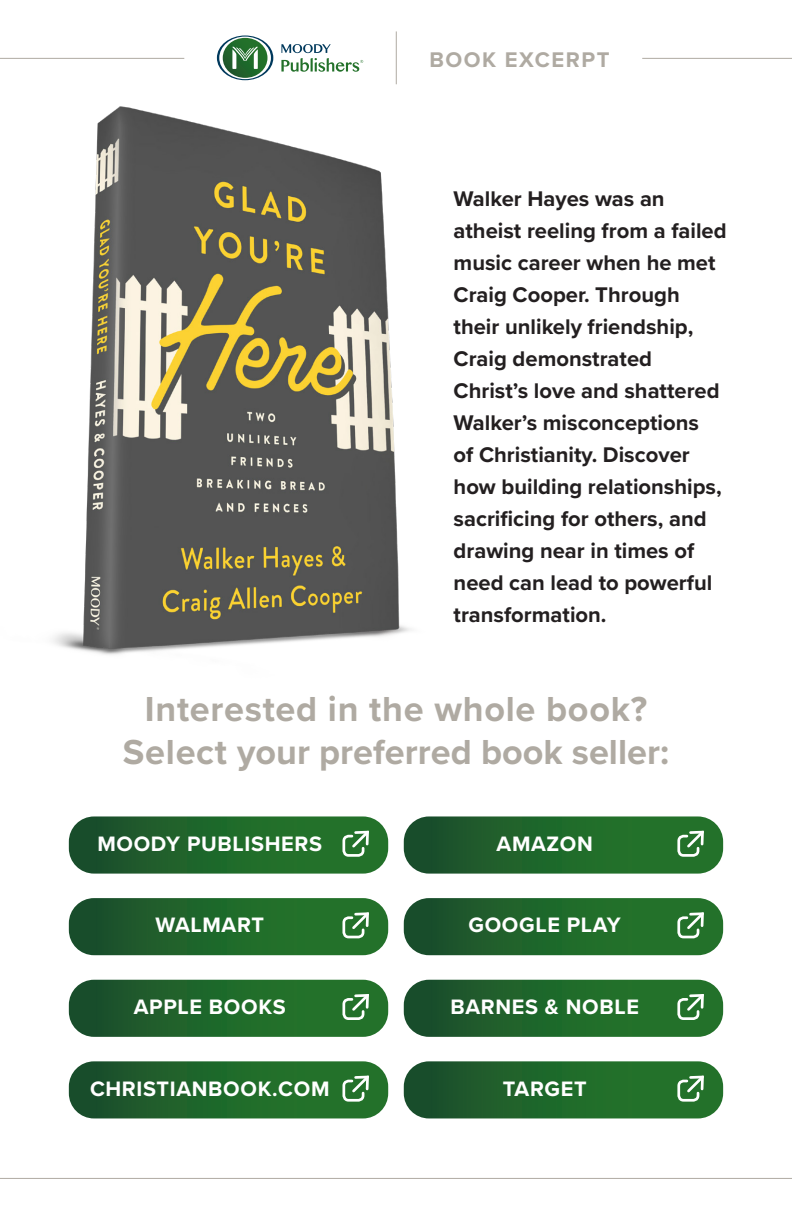
<style>
.page{position:relative;width:792px;height:1224px;background:#fff}
.page>*{position:absolute;margin:0;border:0;box-sizing:border-box;transform-origin:0 0}
.t1{font:700 36px/43.2px "Proxima Nova";letter-spacing:.02em;color:#afaaa2;text-align:center}
.t2{font:700 22px/32px "Proxima Nova";color:#231f20}
.t3{font:700 22px "Proxima Nova";letter-spacing:.07em;color:#afaaa2}
.t4{font:700 21.6px "Proxima Nova";letter-spacing:.03em;color:#fff}
</style>
<div class="page">
<hr style="left:0;top:1178px;width:792px;height:1px;background:#afaaa2">
<img style="left:53px;top:106px;width:358px;height:549px">
<svg style="left:404px;top:980px;width:319px;height:57px;background:#296c34"></svg>
<svg style="left:404px;top:1061px;width:319px;height:57px;background:#2a6c34"></svg>
<svg style="left:404px;top:898px;width:319px;height:57px;background:#296c34"></svg>
<svg style="left:69px;top:1061px;width:319px;height:57px;background:#2a6c34"></svg>
<svg style="left:69px;top:980px;width:319px;height:57px;background:#296c34"></svg>
<svg style="left:69px;top:898px;width:319px;height:57px;background:#296c34"></svg>
<svg style="left:404px;top:816px;width:319px;height:58px;background:#2c6e36"></svg>
<svg style="left:69px;top:816px;width:319px;height:58px;background:#2c6e36"></svg>
<hr style="left:0;top:58px;width:184px;height:1px;background:#afaaa2">
<hr style="left:642px;top:58px;width:150px;height:1px;background:#afaaa2">
<hr style="left:396px;top:31px;width:1px;height:53px;background:#afaaa2">
<svg style="left:217px;top:35px;width:56px;height:45px"></svg>
<svg style="left:281px;top:44px;width:82px;height:28px"></svg>
<p class="t3" style="left:429px;top:43px;width:182px">BOOK EXCERPT</p>
<p class="t2" style="left:454px;top:182px;width:275px">Walker Hayes was an atheist reeling from a failed music career when he met<br>Craig Cooper. Through their unlikely friendship,<br>Craig demonstrated<br>Christ’s love and shattered<br>Walker’s misconceptions<br>of Christianity. Discover how building relationships, sacrificing for others, and drawing near in times of need can lead to powerful transformation.</p>
<p class="t1" style="left:123px;top:687px;width:548px">Interested in the whole book?<br>Select your preferred book seller:</p>
<p class="t4" style="left:97px;top:827px;width:226px">MOODY PUBLISHERS</p>
<p class="t4" style="left:497px;top:827px;width:98px">AMAZON</p>
<p class="t4" style="left:156px;top:909px;width:110px">WALMART</p>
<p class="t4" style="left:469px;top:909px;width:154px">GOOGLE PLAY</p>
<p class="t4" style="left:134px;top:991px;width:153px">APPLE BOOKS</p>
<p class="t4" style="left:450px;top:991px;width:190px">BARNES &amp; NOBLE</p>
<p class="t4" style="left:90px;top:1072px;width:241px">CHRISTIANBOOK.COM</p>
<p class="t4" style="left:503px;top:1072px;width:85px">TARGET</p>
</div>
